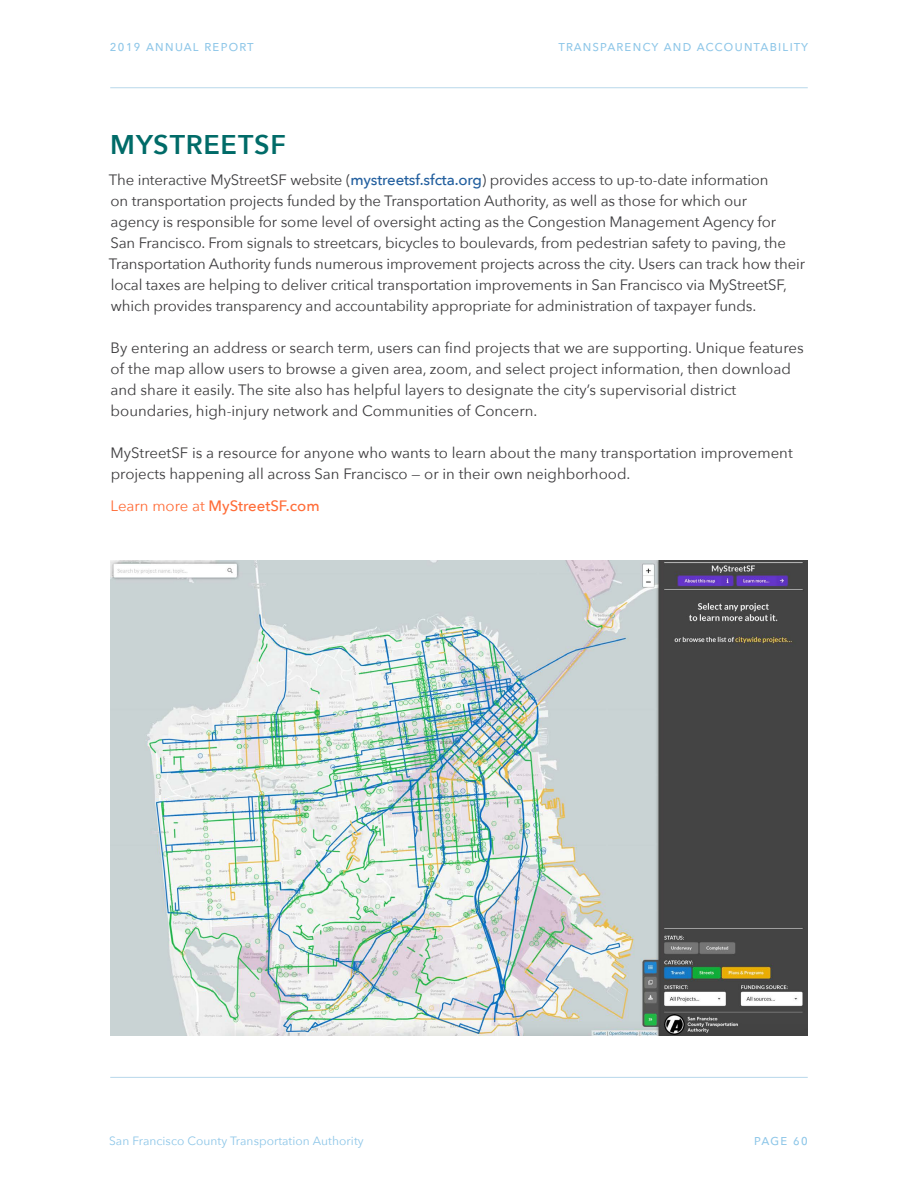
<style>
.page{position:relative;width:918px;height:1188px;background:#fff}
.page>*{position:absolute;margin:0;border:0;box-sizing:border-box;transform-origin:0 0}
.t1{font:600 27px "Avenir Next";letter-spacing:.03em;color:#006b68}
.t2{font:15px/21px "Avenir Next";letter-spacing:-.01em;color:#3d3c3e}
.t3{font:15px "Avenir Next";letter-spacing:.05em;color:#8dc6e8}
.t4{font:500 15px "Avenir Next";color:#ff6c37}
.t5{font:12px "Avenir Next";letter-spacing:.005em;color:#8dc6e8}
.s1{font-weight:500;color:#215e9e}
.s2{font-weight:400}
</style>
<div class="page">
<hr style="left:110px;top:1077px;width:698px;height:1px;background:#b8d8eb">
<hr style="left:110px;top:87px;width:698px;height:1px;background:#b8d8eb">
<img style="left:110px;top:561px;width:698px;height:475px">
<p class="t3" style="left:110px;top:33px;width:146px">2019 Annual Report</p>
<p class="t3" style="left:558px;top:33px;width:84px">Transparency</p>
<p class="t3" style="left:664px;top:33px;width:139px">an d Accountability</p>
<h2 class="t1" style="left:110px;top:121px;width:177px">MYSTREETSF</h2>
<p class="t2" style="left:109px;top:169px;width:698px">The interactive MyStreetSF website (<span class="s1">mystreetsf.sfcta.org</span>) provides access to up-to-date information<br>on transportation projects funded by the Transportation Authority, as well as those for which our<br>agency is responsible for some level of oversight acting as the Congestion Management Agency for<br>San Francisco. From signals to streetcars, bicycles to boulevards, from pedestrian safety to paving, the Transportation Authority funds numerous improvement projects across the city. Users can track how their local taxes are helping to deliver critical transportation improvements in San Francisco via MyStreetSF, which provides transparency and accountability appropriate for administration of taxpayer funds.</p>
<p class="t2" style="left:111px;top:337px;width:695px">By entering an address or search term, users can find projects that we are supporting. Unique features of the map allow users to browse a given area, zoom, and select project information, then download and share it easily. The site also has helpful layers to designate the city’s supervisorial district boundaries, high-injury network and Communities of Concern.</p>
<p class="t2" style="left:111px;top:442px;width:684px">MyStreetSF is a resource for anyone who wants to learn about the many transportation improvement projects happening all across San Francisco — or in their own neighborhood.</p>
<p class="t4" style="left:111px;top:493px;width:211px"><span class="s2">Learn more at</span> MyStreetSF.com</p>
<p class="t5" style="left:109px;top:1131px;width:256px">San Francisco County Transportation Authority</p>
<p class="t3" style="left:754px;top:1127px;width:56px">page 60</p>
</div>
